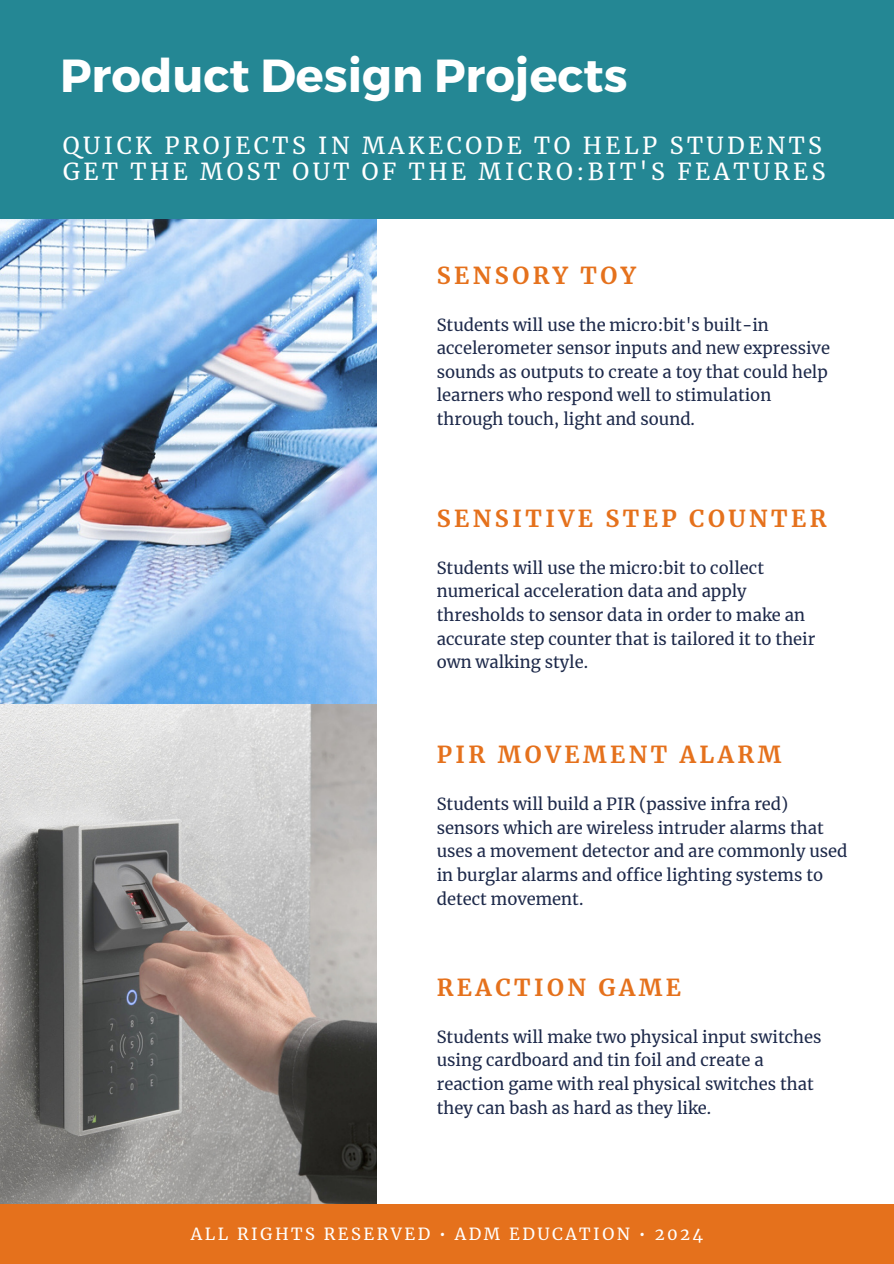
<style>
.page{position:relative;width:894px;height:1264px;background:#fff}
.page>*{position:absolute;margin:0;border:0;box-sizing:border-box;transform-origin:0 0}
.t1{font:700 46.35px "Montserrat";color:#fff}
.t2{font:23.1px/25.8px "Merriweather";letter-spacing:.15em;color:#fff}
.t3{font:700 23.1px "Merriweather";letter-spacing:.15em;color:#e5711c}
.t4{font:16.5px/23.7px "Merriweather";color:#1d294a}
.t5{font:16.5px "Merriweather";letter-spacing:.15em;color:#fff}
</style>
<div class="page">
<img style="left:0;top:218px;width:376px;height:986px">
<div style="left:0;top:1204px;width:893px;height:59px;background:#e5711c"></div>
<div style="left:0;top:0;width:893px;height:218px;background:#248794"></div>
<p class="t1" style="left:60px;top:45px;width:569px">Product Design Projects</p>
<h1 class="t2" style="left:63px;top:133px;width:764px">QUICK PROJECTS IN MAKECODE TO HELP STUDENTS<br>GET THE MOST OUT OF THE MICRO:BIT'S FEATURES</h1>
<h2 class="t3" style="left:436px;top:261px;width:200px">SENSORY TOY</h2>
<h3 class="t4" style="left:436px;top:313px;width:394px">Students will use the micro:bit's built-in accelerometer sensor inputs and new expressive sounds as outputs to create a toy that could help learners who respond well to stimulation through touch, light and sound.</h3>
<p class="t3" style="left:436px;top:504px;width:391px">SENSITIVE STEP COUNTER</p>
<h2 class="t4" style="left:436px;top:556px;width:380px">Students will use the micro:bit to collect numerical acceleration data and apply thresholds to sensor data in order to make an accurate step counter that is tailored it to their own walking style.</h2>
<p class="t3" style="left:436px;top:740px;width:346px">PIR MOVEMENT ALARM</p>
<h2 class="t4" style="left:436px;top:792px;width:412px">Students will build a PIR (passive infra red) sensors which are wireless intruder alarms that uses a movement detector and are commonly used in burglar alarms and office lighting systems to detect movement.</h2>
<p class="t3" style="left:436px;top:973px;width:246px">REACTION GAME</p>
<h2 class="t4" style="left:436px;top:1024px;width:386px">Students will make two physical input switches using cardboard and tin foil and create a reaction game with real physical switches that they can bash as hard as they like.</h2>
<p class="t5" style="left:191px;top:1223px;width:513px">ALL RIGHTS RESERVED • ADM EDUCATION • 2024</p>
</div>
